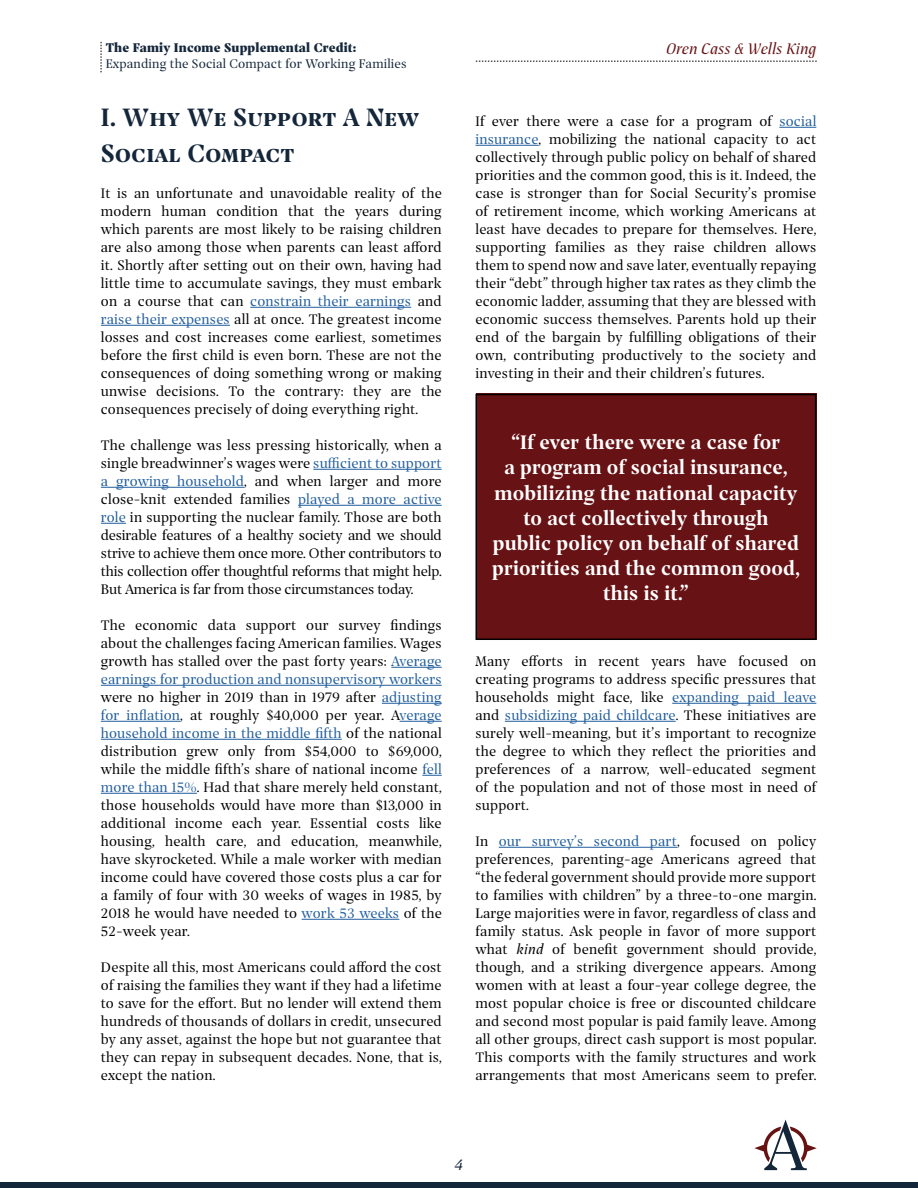
<style>
.page{position:relative;width:918px;height:1188px;background:#fff}
.page>*{position:absolute;margin:0;border:0;box-sizing:border-box;transform-origin:0 0}
.t1{font:27px/36px "Prospectus Std Bld";letter-spacing:.01em;color:#14263a}
.t2{font:21px/25.2px "Prospectus Std Bld";letter-spacing:.01em;color:#fff;text-align:center}
.t3{font:italic 16.5px "Prospectus Std";color:#671214}
.t4{font:italic 16.5px "Prospectus Std";color:#14263a}
.t5{font:15px/18px "Prospectus Std";letter-spacing:.01em;color:#000;text-align:justify}
.t6{font:13.5px "Prospectus Std";letter-spacing:.01em;color:#14263a}
.t7{font:900 13.5px "Prospectus Std";letter-spacing:.01em;color:#14263a}
.s1{color:#215e9e}
.s2{font-style:italic}
</style>
<div class="page">
<svg style="left:476px;top:61px;width:341px;height:1px"></svg>
<div style="left:0;top:1182px;width:918px;height:6px;background:#13263a"></div>
<hr style="left:250px;top:307px;width:161px;height:1px;background:#215e9e">
<hr style="left:101px;top:325px;width:129px;height:1px;background:#215e9e">
<hr style="left:313px;top:469px;width:129px;height:1px;background:#215e9e">
<hr style="left:101px;top:487px;width:143px;height:1px;background:#215e9e">
<hr style="left:298px;top:505px;width:144px;height:1px;background:#215e9e">
<svg style="left:101px;top:523px;width:25px;height:1px"></svg>
<hr style="left:391px;top:667px;width:51px;height:1px;background:#215e9e">
<hr style="left:101px;top:685px;width:341px;height:1px;background:#215e9e">
<hr style="left:382px;top:703px;width:60px;height:1px;background:#215e9e">
<hr style="left:101px;top:721px;width:79px;height:1px;background:#215e9e">
<hr style="left:400px;top:721px;width:42px;height:1px;background:#215e9e">
<hr style="left:101px;top:739px;width:241px;height:1px;background:#215e9e">
<svg style="left:422px;top:775px;width:20px;height:1px"></svg>
<hr style="left:101px;top:793px;width:96px;height:1px;background:#215e9e">
<hr style="left:302px;top:919px;width:97px;height:1px;background:#215e9e">
<hr style="left:779px;top:127px;width:37px;height:1px;background:#215e9e">
<hr style="left:476px;top:145px;width:63px;height:1px;background:#215e9e">
<hr style="left:672px;top:703px;width:144px;height:1px;background:#215e9e">
<hr style="left:505px;top:721px;width:171px;height:1px;background:#215e9e">
<hr style="left:499px;top:847px;width:178px;height:1px;background:#215e9e">
<svg style="left:101px;top:42px;width:1px;height:30px"></svg>
<svg style="left:754px;top:1120px;width:63px;height:50px"></svg>
<div style="left:476px;top:394px;width:340px;height:246px;background:#671214"></div>
<div style="left:476px;top:394px;width:340px;height:246px;border:2px solid #000"></div>
<p class="t7" style="left:106px;top:37px;width:252px">The Famiy Income Supplemental Credit:</p>
<p class="t6" style="left:106px;top:54px;width:302px">Expanding the Social Compact for Working Families</p>
<h1 class="t1" style="left:101px;top:98px;width:320px">I. Why We Support A New<br>Social Compact</h1>
<p class="t5" style="left:101px;top:184px;width:342px">It is an unfortunate and unavoidable reality of the modern human condition that the years during which parents are most likely to be raising children are also among those when parents can least afford it. Shortly after setting out on their own, having had little time to accumulate savings, they must embark on a course that can <span class="s1">constrain their earnings</span> and <span class="s1">raise their expenses</span> all at once. The greatest income losses and cost increases come earliest, sometimes before the first child is even born. These are not the consequences of doing something wrong or making unwise decisions. To the contrary: they are the consequences precisely of doing everything right.</p>
<p class="t5" style="left:101px;top:436px;width:342px">The challenge was less pressing historically, when a single breadwinner’s wages were <span class="s1">sufficient to support a growing household</span>, and when larger and more close-knit extended families <span class="s1">played a more active role</span> in supporting the nuclear family. Those are both desirable features of a healthy society and we should strive to achieve them once more. Other contributors to this collection offer thoughtful reforms that might help.<br>But America is far from those circumstances today.</p>
<p class="t5" style="left:101px;top:616px;width:342px">The economic data support our survey findings about the challenges facing American families. Wages growth has stalled over the past forty years: <span class="s1">Average earnings for production and nonsupervisory workers </span>were no higher in 2019 than in 1979 after <span class="s1">adjusting for inflation</span>, at roughly $40,000 per year. A<span class="s1">verage household income in the middle fifth</span> of the national distribution grew only from $54,000 to $69,000, while the middle fifth’s share of national income <span class="s1">fell more than 15%</span>. Had that share merely held constant, those households would have more than $13,000 in additional income each year. Essential costs like housing, health care, and education, meanwhile, have skyrocketed. While a male worker with median income could have covered those costs plus a car for a family of four with 30 weeks of wages in 1985, by 2018 he would have needed to <span class="s1">work 53 weeks</span> of the 52-week year.</p>
<p class="t5" style="left:101px;top:958px;width:342px">Despite all this, most Americans could afford the cost of raising the families they want if they had a lifetime to save for the effort. But no lender will extend them hundreds of thousands of dollars in credit, unsecured by any asset, against the hope but not guarantee that they can repay in subsequent decades. None, that is, except the nation.</p>
<p class="t3" style="left:666px;top:37px;width:152px">Oren Cass &amp; Wells King</p>
<p class="t5" style="left:476px;top:112px;width:342px">If ever there were a case for a program of <span class="s1">social insurance</span>, mobilizing the national capacity to act collectively through public policy on behalf of shared priorities and the common good, this is it. Indeed, the case is stronger than for Social Security’s promise of retirement income, which working Americans at least have decades to prepare for themselves. Here, supporting families as they raise children allows them to spend now and save later, eventually repaying their “debt” through higher tax rates as they climb the economic ladder, assuming that they are blessed with economic success themselves. Parents hold up their end of the bargain by fulfilling obligations of their own, contributing productively to the society and investing in their and their children’s futures.</p>
<h2 class="t2" style="left:492px;top:429px;width:309px">“If ever there were a case for<br>a program of social insurance, mobilizing the national capacity to act collectively through public policy on behalf of shared priorities and the common good, this is it.”</h2>
<p class="t5" style="left:476px;top:652px;width:342px">Many efforts in recent years have focused on creating programs to address specific pressures that households might face, like <span class="s1">expanding paid leave </span>and <span class="s1">subsidizing paid childcare</span>. These initiatives are surely well-meaning, but it’s important to recognize the degree to which they reflect the priorities and preferences of a narrow, well-educated segment of the population and not of those most in need of support.</p>
<p class="t5" style="left:476px;top:832px;width:342px">In <span class="s1">our survey’s second part</span>, focused on policy preferences, parenting-age Americans agreed that “the federal government should provide more support to families with children” by a three-to-one margin.<br>Large majorities were in favor, regardless of class and family status. Ask people in favor of more support what <span class="s2">kind</span> of benefit government should provide, though, and a striking divergence appears. Among women with at least a four-year college degree, the most popular choice is free or discounted childcare and second most popular is paid family leave. Among all other groups, direct cash support is most popular.<br>This comports with the family structures and work arrangements that most Americans seem to prefer.</p>
<p class="t4" style="left:455px;top:1153px;width:10px">4</p>
</div>
